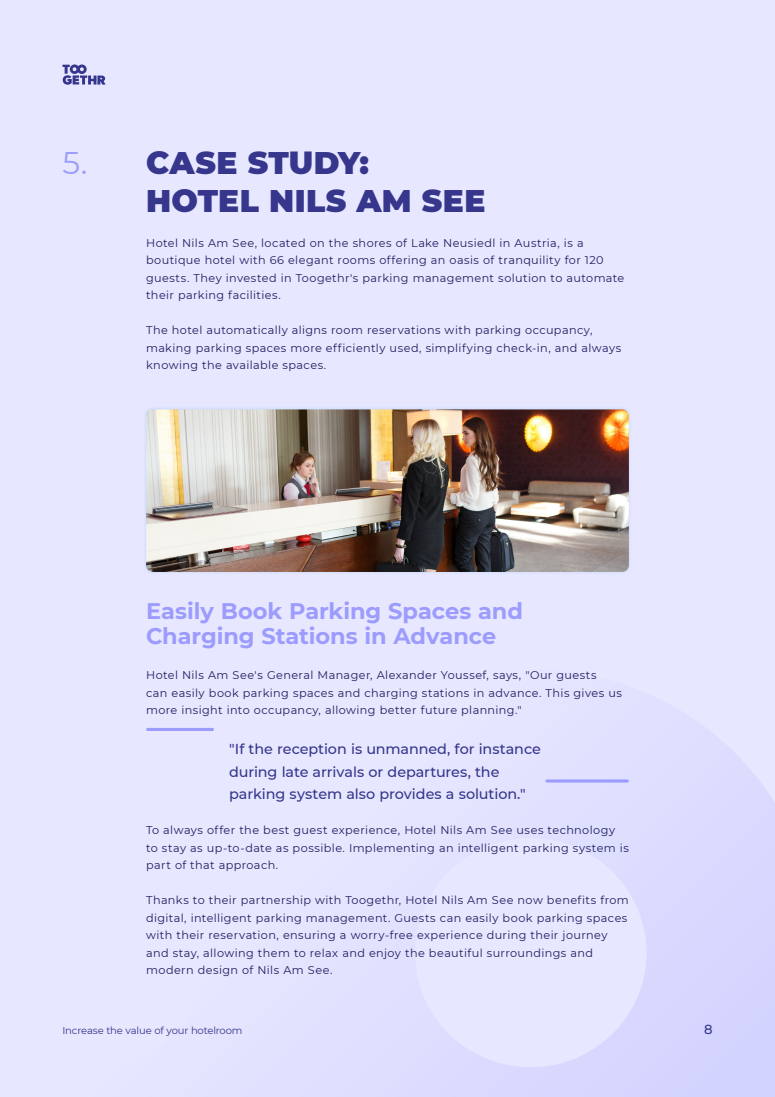
<style>
.page{position:relative;width:775px;height:1097px;background:#e7e7ff}
.page>*{position:absolute;margin:0;border:0;box-sizing:border-box;transform-origin:0 0}
.TO_header_1{font:900 31.25px "Montserrat";letter-spacing:.015em;color:#36368c}
.TO_header_1-2{font:31.25px "Montserrat";color:#9c9cff}
.t1{font:700 22.5px "Montserrat";letter-spacing:-.005em;color:#9c9cff}
.Streamer{font:500 14.38px/22.5px "Montserrat";letter-spacing:-.005em;color:#36368c}
.t2{font:500 13.12px "Montserrat";color:#36368c}
.t3{font:11.25px/17.5px "Montserrat";letter-spacing:.035em;color:#1f1f61}
.t4{font:10px "Montserrat";letter-spacing:-.015em;color:#36368c}
</style>
<div class="page">
<svg style="left:63px;top:64px;width:43px;height:21px"></svg>
<div style="left:143px;top:406px;width:489px;height:169px;background:#dee3ff"></div>
<img style="left:146px;top:409px;width:483px;height:163px">
<hr style="left:148px;top:728px;width:64px;height:3px;background:#9c9cff">
<hr style="left:547px;top:779px;width:80px;height:3px;background:#9c9cff">
<p class="TO_header_1-2" style="left:62px;top:141px;width:26px">5.</p>
<p class="TO_header_1" style="left:146px;top:139px;width:224px">CASE STUDY:</p>
<p class="TO_header_1" style="left:146px;top:177px;width:341px">HOTEL NILS AM SEE</p>
<p class="t3" style="left:146px;top:233px;width:480px">Hotel Nils Am See, located on the shores of Lake Neusiedl in Austria, is a boutique hotel with 66 elegant rooms offering an oasis of tranquility for 120 guests. They invested in Toogethr's parking management solution to automate their parking facilities.</p>
<p class="t3" style="left:146px;top:321px;width:477px">The hotel automatically aligns room reservations with parking occupancy, making parking spaces more efficiently used, simplifying check-in, and always knowing the available spaces.</p>
<p class="t1" style="left:146px;top:595px;width:378px">Easily Book Parking Spaces and</p>
<p class="t1" style="left:146px;top:620px;width:352px">Charging Stations in Advance</p>
<p class="t3" style="left:146px;top:666px;width:477px">Hotel Nils Am See's General Manager, Alexander Youssef, says, "Our guests<br>can easily book parking spaces and charging stations in advance. This gives us more insight into occupancy, allowing better future planning."</p>
<p class="Streamer" style="left:229px;top:737px;width:313px">"If the reception is unmanned, for instance during late arrivals or departures, the parking system also provides a solution."</p>
<p class="t3" style="left:146px;top:821px;width:484px">To always offer the best guest experience, Hotel Nils Am See uses technology to stay as up-to-date as possible. Implementing an intelligent parking system is part of that approach.</p>
<p class="t3" style="left:146px;top:891px;width:484px">Thanks to their partnership with Toogethr, Hotel Nils Am See now benefits from digital, intelligent parking management. Guests can easily book parking spaces with their reservation, ensuring a worry-free experience during their journey and stay, allowing them to relax and enjoy the beautiful surroundings and modern design of Nils Am See.</p>
<p class="t4" style="left:62px;top:1024px;width:182px">Increase the value of your hotelroom</p>
<p class="t2" style="left:704px;top:1020px;width:10px">8</p>
</div>
